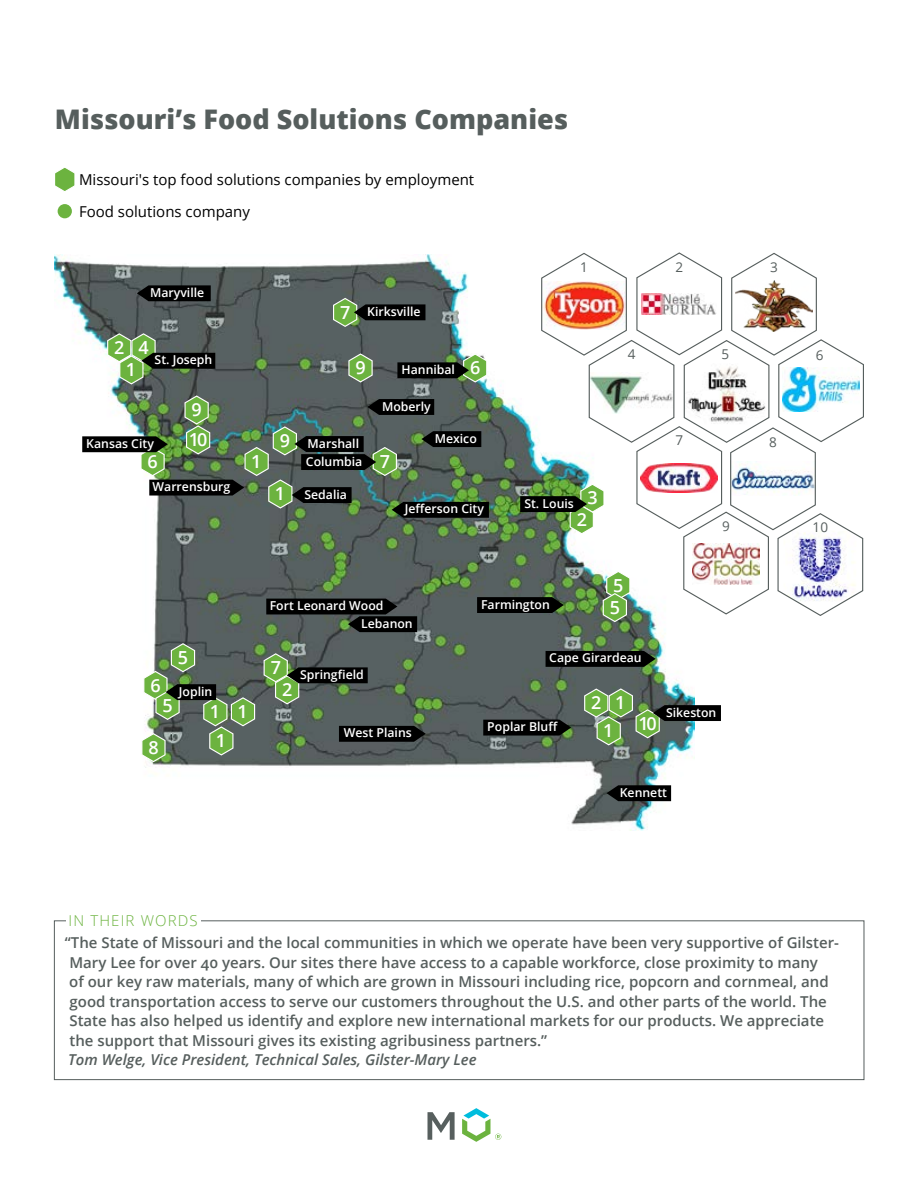
<style>
.page{position:relative;width:918px;height:1188px;background:#fff}
.page>*{position:absolute;margin:0;border:0;box-sizing:border-box;transform-origin:0 0}
.t1{font:800 27px "Open Sans";color:#565e5d}
.t2{font:600 18px/22.2px "Open Sans";color:#fff}
.t3{font:600 15px/19.5px "Open Sans";color:#565e5d}
.t4{font:15px/31.5px "Open Sans";color:#000}
.t5{font:italic 600 15px "Open Sans";color:#565e5d}
.t6{font:300 15px "Open Sans";letter-spacing:.075em;color:#6cb33f}
.t7{font:13.5px "Open Sans";color:#565e5d}
.t8{font:600 12.3px "Open Sans";color:#fff}
</style>
<div class="page">
<svg style="left:428px;top:1112px;width:27px;height:28px"></svg>
<svg style="left:462px;top:1108px;width:39px;height:34px"></svg>
<div style="left:58px;top:204px;width:14px;height:14px;background:#6cb33f;border-radius:50%"></div>
<img style="left:54px;top:254px;width:639px;height:576px">
<svg style="left:141px;top:642px;width:115px;height:121px"></svg>
<svg style="left:263px;top:652px;width:105px;height:53px"></svg>
<svg style="left:607px;top:785px;width:64px;height:16px"></svg>
<svg style="left:339px;top:726px;width:87px;height:16px"></svg>
<svg style="left:483px;top:720px;width:88px;height:16px"></svg>
<svg style="left:546px;top:651px;width:110px;height:16px"></svg>
<svg style="left:584px;top:687px;width:137px;height:59px"></svg>
<svg style="left:55px;top:167px;width:20px;height:24px"></svg>
<img style="left:82px;top:252px;width:782px;height:380px">
<div style="left:54px;top:920px;width:810px;height:160px;border:1px solid #565e5d"></div>
<div style="left:66px;top:915px;width:135px;height:11px;background:#fff"></div>
<h1 class="t1" style="left:55px;top:98px;width:515px">Missouri’s Food Solutions Companies</h1>
<p class="t4" style="left:79px;top:164px;width:397px">Missouri's top food solutions companies by employment<br>Food solutions company</p>
<p class="t8" style="left:150px;top:284px;width:56px">Maryville</p>
<p class="t2" style="left:114px;top:336px;width:12px">2</p>
<p class="t2" style="left:139px;top:336px;width:12px">4</p>
<p class="t8" style="left:155px;top:351px;width:59px">St. Joseph</p>
<p class="t2" style="left:126px;top:358px;width:12px">1</p>
<p class="t8" style="left:86px;top:435px;width:69px">Kansas City</p>
<p class="t2" style="left:148px;top:450px;width:12px">6</p>
<p class="t2" style="left:192px;top:398px;width:12px">9</p>
<p class="t2" style="left:189px;top:428px;width:20px">10</p>
<p class="t2" style="left:251px;top:450px;width:12px">1</p>
<p class="t2" style="left:280px;top:429px;width:12px">9</p>
<p class="t2" style="left:340px;top:301px;width:12px">7</p>
<p class="t8" style="left:367px;top:303px;width:55px">Kirksville</p>
<p class="t2" style="left:356px;top:356px;width:12px">9</p>
<p class="t8" style="left:402px;top:361px;width:55px">Hannibal</p>
<p class="t8" style="left:382px;top:398px;width:50px">Moberly</p>
<p class="t2" style="left:470px;top:356px;width:12px">6</p>
<p class="t8" style="left:308px;top:435px;width:53px">Marshall</p>
<p class="t8" style="left:306px;top:453px;width:58px">Columbia</p>
<p class="t2" style="left:380px;top:450px;width:12px">7</p>
<p class="t8" style="left:435px;top:430px;width:44px">Mexico</p>
<p class="t7" style="left:580px;top:258px;width:9px">1</p>
<p class="t7" style="left:675px;top:258px;width:9px">2</p>
<p class="t7" style="left:770px;top:258px;width:9px">3</p>
<p class="t7" style="left:628px;top:345px;width:9px">4</p>
<p class="t7" style="left:816px;top:346px;width:9px">6</p>
<p class="t7" style="left:721px;top:345px;width:9px">5</p>
<p class="t7" style="left:675px;top:431px;width:9px">7</p>
<p class="t7" style="left:769px;top:433px;width:9px">8</p>
<p class="t8" style="left:153px;top:478px;width:79px">Warrensburg</p>
<p class="t2" style="left:275px;top:482px;width:12px">1</p>
<p class="t8" style="left:304px;top:486px;width:44px">Sedalia</p>
<p class="t8" style="left:405px;top:500px;width:81px">Jefferson City</p>
<p class="t8" style="left:524px;top:495px;width:51px">St. Louis</p>
<p class="t2" style="left:587px;top:486px;width:12px">3</p>
<p class="t2" style="left:577px;top:508px;width:12px">2</p>
<p class="t7" style="left:722px;top:517px;width:9px">9</p>
<p class="t7" style="left:813px;top:518px;width:17px">10</p>
<p class="t8" style="left:270px;top:597px;width:115px">Fort Leonard Wood</p>
<p class="t8" style="left:481px;top:596px;width:70px">Farmington</p>
<p class="t2" style="left:610px;top:574px;width:15px">5<br>5</p>
<p class="t8" style="left:361px;top:615px;width:53px">Lebanon</p>
<p class="t2" style="left:178px;top:646px;width:12px">5</p>
<p class="t2" style="left:150px;top:674px;width:12px">6</p>
<p class="t8" style="left:179px;top:683px;width:35px">Joplin</p>
<p class="t2" style="left:163px;top:694px;width:12px">5</p>
<p class="t2" style="left:216px;top:697px;width:33px;line-height:29.1px;text-indent:-6px">1 1<br>1</p>
<p class="t2" style="left:148px;top:736px;width:12px">8</p>
<p class="t2" style="left:271px;top:656px;width:12px">7</p>
<p class="t2" style="left:282px;top:678px;width:12px">2</p>
<p class="t8" style="left:300px;top:666px;width:65px">Springfield</p>
<p class="t8" style="left:549px;top:650px;width:94px">Cape Girardeau</p>
<p class="t2" style="left:591px;top:691px;width:12px">2</p>
<p class="t2" style="left:615px;top:691px;width:12px">1</p>
<p class="t8" style="left:344px;top:724px;width:69px">West Plains</p>
<p class="t8" style="left:487px;top:718px;width:72px">Poplar Bluff</p>
<p class="t2" style="left:603px;top:719px;width:12px">1</p>
<p class="t2" style="left:639px;top:712px;width:20px">10</p>
<p class="t8" style="left:666px;top:704px;width:52px">Sikeston</p>
<p class="t8" style="left:620px;top:784px;width:49px">Kennett</p>
<p class="t6" style="left:69px;top:910px;width:131px">IN THEIR WORDS</p>
<p class="t3" style="left:65px;top:932px;width:776px">“The State of Missouri and the local communities in which we operate have been very supportive of Gilster-Mary Lee for over 40 years. Our sites there have access to a capable workforce, close proximity to many<br>of our key raw materials, many of which are grown in Missouri including rice, popcorn and cornmeal, and good transportation access to serve our customers throughout the U.S. and other parts of the world. The State has also helped us identify and explore new international markets for our products. We appreciate the support that Missouri gives its existing agribusiness partners.”</p>
<p class="t5" style="left:68px;top:1049px;width:410px">Tom Welge, Vice President, Technical Sales, Gilster-Mary Lee</p>
</div>
